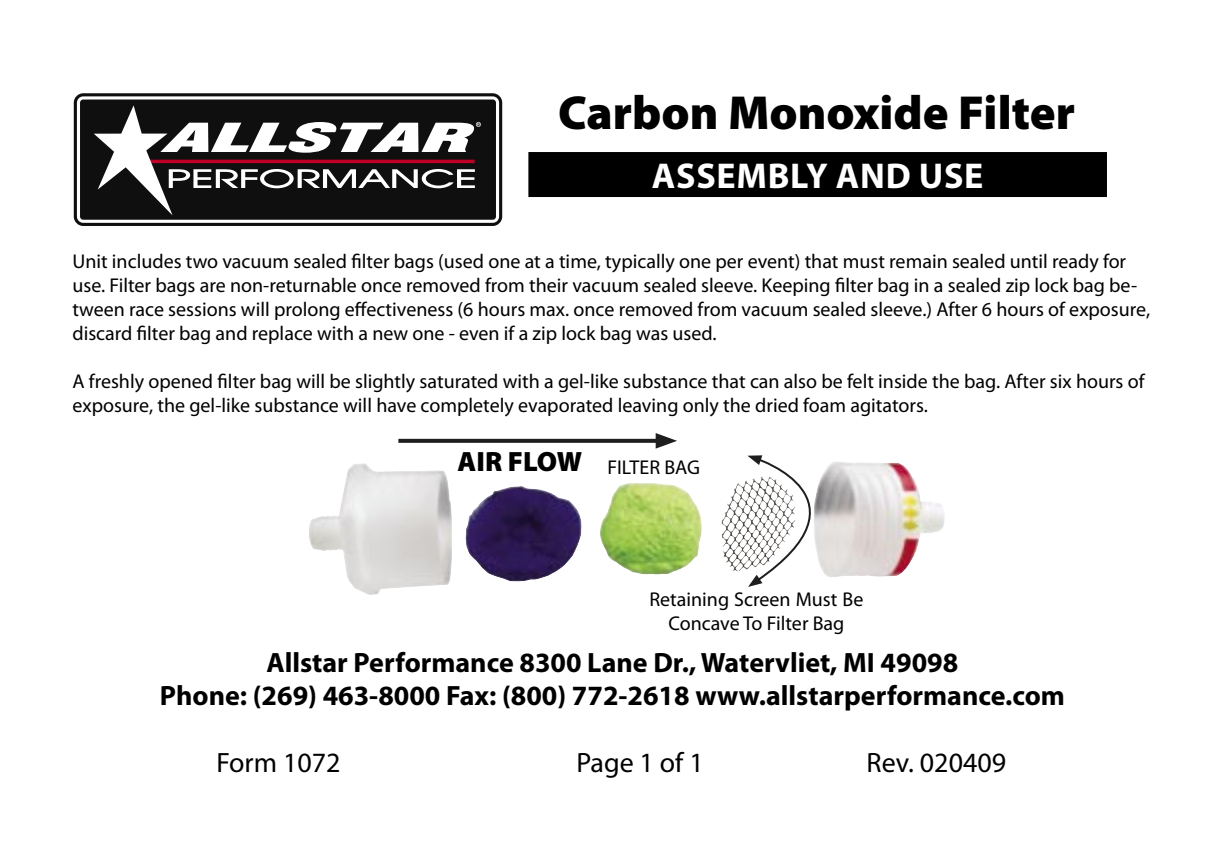
<style>
.page{position:relative;width:1224px;height:864px;background:#fff}
.page>*{position:absolute;margin:0;border:0;box-sizing:border-box;transform-origin:0 0}
.t1{font:900 48px "Myriad Pro";color:#000}
.t2{font:700 36px "Myriad Pro";letter-spacing:.02em;color:#fff}
.t3{font:700 28px "Myriad Pro";color:#000}
.t4{font:28px "Myriad Pro";color:#000}
.t5{font:900 28px "Myriad Pro";color:#000}
.t6{font:20px/24px "Myriad Pro";color:#000}
</style>
<div class="page">
<svg style="left:747px;top:455px;width:131px;height:122px"></svg>
<div style="left:529px;top:153px;width:577px;height:43px;background:#000"></div>
<hr style="left:528px;top:152px;width:579px;height:2px;background:#000">
<hr style="left:528px;top:154px;width:2px;height:41px;background:#000">
<hr style="left:1105px;top:154px;width:2px;height:41px;background:#000">
<hr style="left:528px;top:195px;width:579px;height:2px;background:#000">
<img style="left:309px;top:463px;width:523px;height:132px">
<svg style="left:398px;top:439px;width:258px;height:4px"></svg>
<svg style="left:656px;top:433px;width:21px;height:16px"></svg>
<svg style="left:72px;top:91px;width:432px;height:137px"></svg>
<div style="left:74px;top:93px;width:428px;height:133px;background:#0f0f0f;border-radius:9px"></div>
<div style="left:77px;top:96px;width:422px;height:127px;background:linear-gradient(to right,#fff,#fff);border-radius:6px"></div>
<div style="left:80px;top:100px;width:416px;height:120px;background:#0f0f0f;border-radius:3px"></div>
<svg style="left:94px;top:105px;width:387px;height:110px"></svg>
<p class="t1" style="left:558px;top:86px;width:518px">Carbon Monoxide Filter</p>
<p class="t2" style="left:652px;top:156px;width:333px">ASSEMBLY AND USE</p>
<p class="t6" style="left:72px;top:250px;width:1079px">Unit includes two vacuum sealed filter bags (used one at a time, typically one per event) that must remain sealed until ready for use. Filter bags are non-returnable once removed from their vacuum sealed sleeve. Keeping filter bag in a sealed zip lock bag be&shy;tween race sessions will prolong effectiveness (6 hours max. once removed from vacuum sealed sleeve.) After 6 hours of exposure, discard filter bag and replace with a new one - even if a zip lock bag was used.</p>
<p class="t6" style="left:72px;top:370px;width:1074px">A freshly opened filter bag will be slightly saturated with a gel-like substance that can also be felt inside the bag. After six hours of exposure, the gel-like substance will have completely evaporated leaving only the dried foam agitators.</p>
<p class="t5" style="left:458px;top:446px;width:126px">AIR FLOW</p>
<p class="t6" style="left:607px;top:456px;width:94px">FILTER BAG</p>
<p class="t6" style="left:649px;top:588px;width:215px;text-align:center">Retaining Screen Must Be<br>Concave To Filter Bag</p>
<p class="t3" style="left:267px;top:647px;width:693px">Allstar Performance 8300 Lane Dr., Watervliet, MI 49098</p>
<p class="t3" style="left:160px;top:680px;width:907px">Phone: (269) 463-8000 Fax: (800) 772-2618 www.allstarperformance.com</p>
<p class="t4" style="left:216px;top:748px;width:126px">Form 1072</p>
<p class="t4" style="left:576px;top:748px;width:129px">Page 1 of 1</p>
<p class="t4" style="left:867px;top:748px;width:141px">Rev. 020409</p>
</div>
